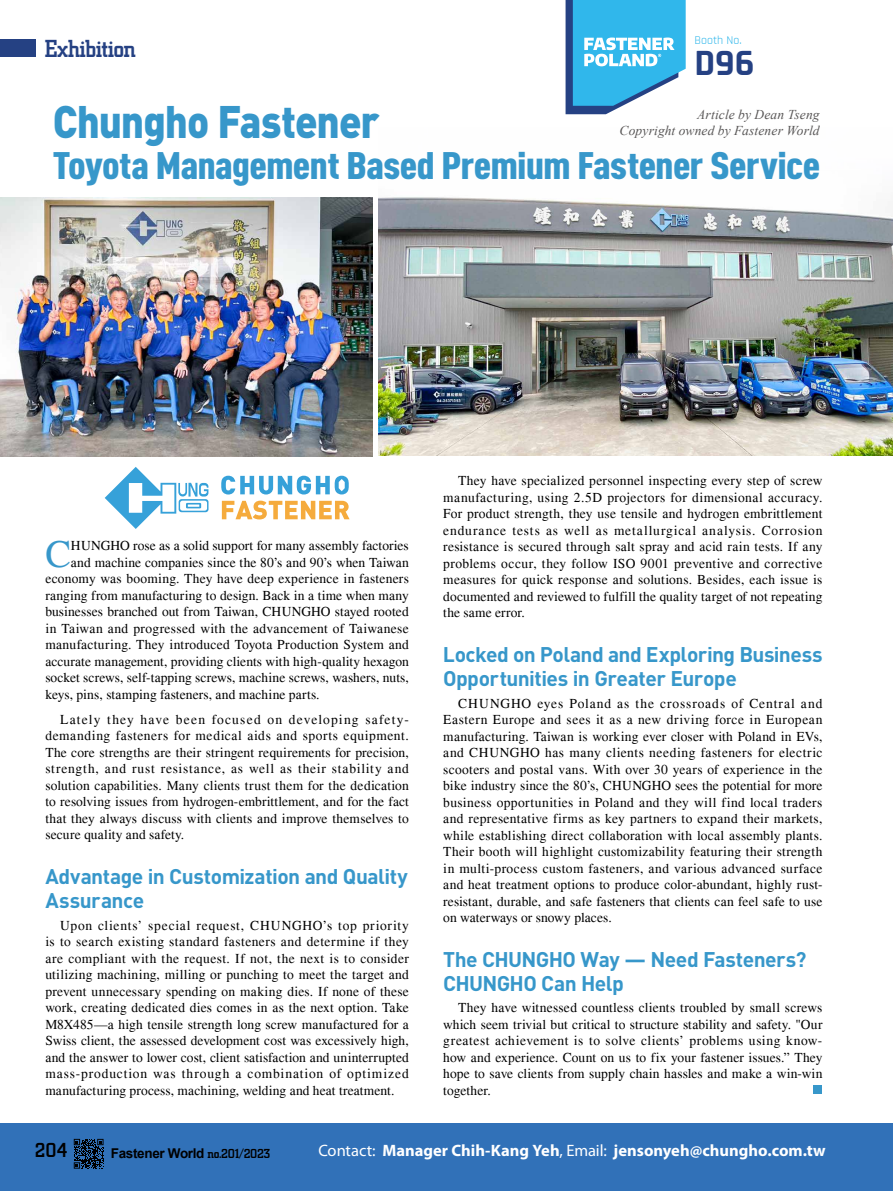
<style>
.page{position:relative;width:893px;height:1191px;background:#fff}
.page>*{position:absolute;margin:0;border:0;box-sizing:border-box;transform-origin:0 0}
.t1{font:900 45px "DIN Pro";letter-spacing:-.025em;color:#3797ca;scale:.9 1}
.t2{font:38.4px "Times";color:#3797ca}
.t3{font:900 37.8px "DIN Cond";letter-spacing:-.02em;color:#3797ca;scale:1.11 1}
.t4{font:700 37.5px "Rajdhani";color:#254183}
.t5{font:500 25.5px "City D";letter-spacing:-.025em;color:#254183}
.t6{font:700 21px/24px "DIN Pro";letter-spacing:-.025em;color:#3797ca}
.t7{font:500 21px "City D";color:#000}
.t8{font:700 16.5px "Myriad Pro";color:#fff}
.t9{font:13.5px/16.5px "Times";letter-spacing:.01em;color:#000;text-align:justify}
.t10{font:italic 13.5px "Times New Roman";letter-spacing:.01em;color:#595757}
.t11{font:700 13.5px "Arial";letter-spacing:-.025em;color:#000}
.t12{font:12px "Rajdhani";color:#30b7eb}
.s1{font-family:"City D";font-weight:500}
.s2{font-weight:400}
</style>
<div class="page">
<img style="left:378px;top:197px;width:515px;height:258px">
<div style="left:0;top:1123px;width:893px;height:68px;background:#3171b8"></div>
<div style="left:0;top:40px;width:36px;height:17px;background:#254183"></div>
<svg style="left:74px;top:1138px;width:30px;height:30px"></svg>
<svg style="left:566px;top:0;width:120px;height:114px"></svg>
<img style="left:0;top:197px;width:373px;height:260px">
<div style="left:813px;top:1085px;width:8px;height:8px;background:#3797ca"></div>
<svg style="left:105px;top:467px;width:103px;height:62px"></svg>
<svg style="left:222px;top:500px;width:128px;height:19px"></svg>
<svg style="left:221px;top:476px;width:128px;height:18px"></svg>
<h3 class="t5" style="left:45px;top:35px;width:92px">Exhibition</h3>
<h1 class="t1" style="left:53px;top:92px;width:365px">Chungho Fastener</h1>
<p class="t12" style="left:694px;top:34px;width:49px">Booth No.</p>
<h3 class="t4" style="left:694px;top:40px;width:62px">D96</h3>
<p class="t10" style="left:697px;top:105px;width:124px">Article by Dean Tseng</p>
<p class="t10" style="left:619px;top:121px;width:202px">Copyright owned by Fastener World</p>
<h3 class="t3" style="left:53px;top:142px;width:693px">Toyota Management Based Premium Fastener Service</h3>
<h2 class="t2" style="left:45px;top:531px;width:27px">C</h2>
<p class="t9" style="left:71px;top:537px;width:339px">HUNGHO rose as a solid support for many assembly factories</p>
<p class="t9" style="left:71px;top:554px;width:339px">and machine companies since the 80’s and 90’s when Taiwan</p>
<p class="t9" style="left:45px;top:570px;width:365px">economy was booming. They have deep experience in fasteners</p>
<p class="t9" style="left:45px;top:587px;width:365px">ranging from manufacturing to design. Back in a time when many</p>
<p class="t9" style="left:45px;top:603px;width:365px">businesses branched out from Taiwan, CHUNGHO stayed rooted</p>
<p class="t9" style="left:45px;top:620px;width:365px">in Taiwan and progressed with the advancement of Taiwanese</p>
<p class="t9" style="left:45px;top:636px;width:365px">manufacturing. They introduced Toyota Production System and</p>
<p class="t9" style="left:45px;top:653px;width:365px">accurate management, providing clients with high-quality hexagon</p>
<p class="t9" style="left:45px;top:669px;width:365px">socket screws, self-tapping screws, machine screws, washers, nuts,</p>
<p class="t9" style="left:45px;top:686px;width:276px">keys, pins, stamping fasteners, and machine parts.</p>
<p class="t9" style="left:45px;top:711px;width:365px;text-indent:15px">Lately they have been focused on developing safety&shy;demanding fasteners for medical aids and sports equipment.<br>The core strengths are their stringent requirements for precision, strength, and rust resistance, as well as their stability and solution capabilities. Many clients trust them for the dedication to resolving issues from hydrogen-embrittlement, and for the fact that they always discuss with clients and improve themselves to secure quality and safety.</p>
<h3 class="t6" style="left:45px;top:863px;width:364px">Advantage in Customization and Quality<br>Assurance</h3>
<p class="t9" style="left:45px;top:916px;width:365px;text-indent:15px">Upon clients’ special request, CHUNGHO’s top priority is to search existing standard fasteners and determine if they are compliant with the request. If not, the next is to consider utilizing machining, milling or punching to meet the target and prevent unnecessary spending on making dies. If none of these work, creating dedicated dies comes in as the next option. Take M8X485—a high tensile strength long screw manufactured for a Swiss client, the assessed development cost was excessively high, and the answer to lower cost, client satisfaction and uninterrupted mass-production was through a combination of optimized manufacturing process, machining, welding and heat treatment.</p>
<p class="t9" style="left:443px;top:472px;width:381px;text-indent:15px">They have specialized personnel inspecting every step of screw manufacturing, using 2.5D projectors for dimensional accuracy.<br>For product strength, they use tensile and hydrogen embrittlement endurance tests as well as metallurgical analysis. Corrosion resistance is secured through salt spray and acid rain tests. If any problems occur, they follow ISO 9001 preventive and corrective measures for quick response and solutions. Besides, each issue is documented and reviewed to fulfill the quality target of not repeating the same error.</p>
<h3 class="t6" style="left:443px;top:641px;width:381px">Locked on Poland and Exploring Business<br>Opportunities in Greater Europe</h3>
<p class="t9" style="left:443px;top:694px;width:381px;text-indent:15px">CHUNGHO eyes Poland as the crossroads of Central and Eastern Europe and sees it as a new driving force in European manufacturing. Taiwan is working ever closer with Poland in EVs, and CHUNGHO has many clients needing fasteners for electric scooters and postal vans. With over 30 years of experience in the bike industry since the 80’s, CHUNGHO sees the potential for more business opportunities in Poland and they will find local traders and representative firms as key partners to expand their markets, while establishing direct collaboration with local assembly plants.<br>Their booth will highlight customizability featuring their strength in multi-process custom fasteners, and various advanced surface and heat treatment options to produce color-abundant, highly rust&shy;resistant, durable, and safe fasteners that clients can feel safe to use on waterways or snowy places.</p>
<h3 class="t6" style="left:443px;top:946px;width:365px">The CHUNGHO Way — Need Fasteners?<br>CHUNGHO Can Help</h3>
<p class="t9" style="left:443px;top:999px;width:381px;text-indent:15px">They have witnessed countless clients troubled by small screws which seem trivial but critical to structure stability and safety. "Our greatest achievement is to solve clients’ problems using know&shy;how and experience. Count on us to fix your fastener issues.” They hope to save clients from supply chain hassles and make a win-win together.</p>
<h3 class="t7" style="left:35px;top:1138px;width:34px">204</h3>
<p class="t11" style="left:111px;top:1144px;width:161px">Fastener World <span class="s1">no.201/2023</span></p>
<p class="t8" style="left:318px;top:1139px;width:509px"><span class="s2">Contact:</span> Manager Chih-Kang Yeh<span class="s2">, Email:</span> jensonyeh@chungho.com.tw</p>
</div>
